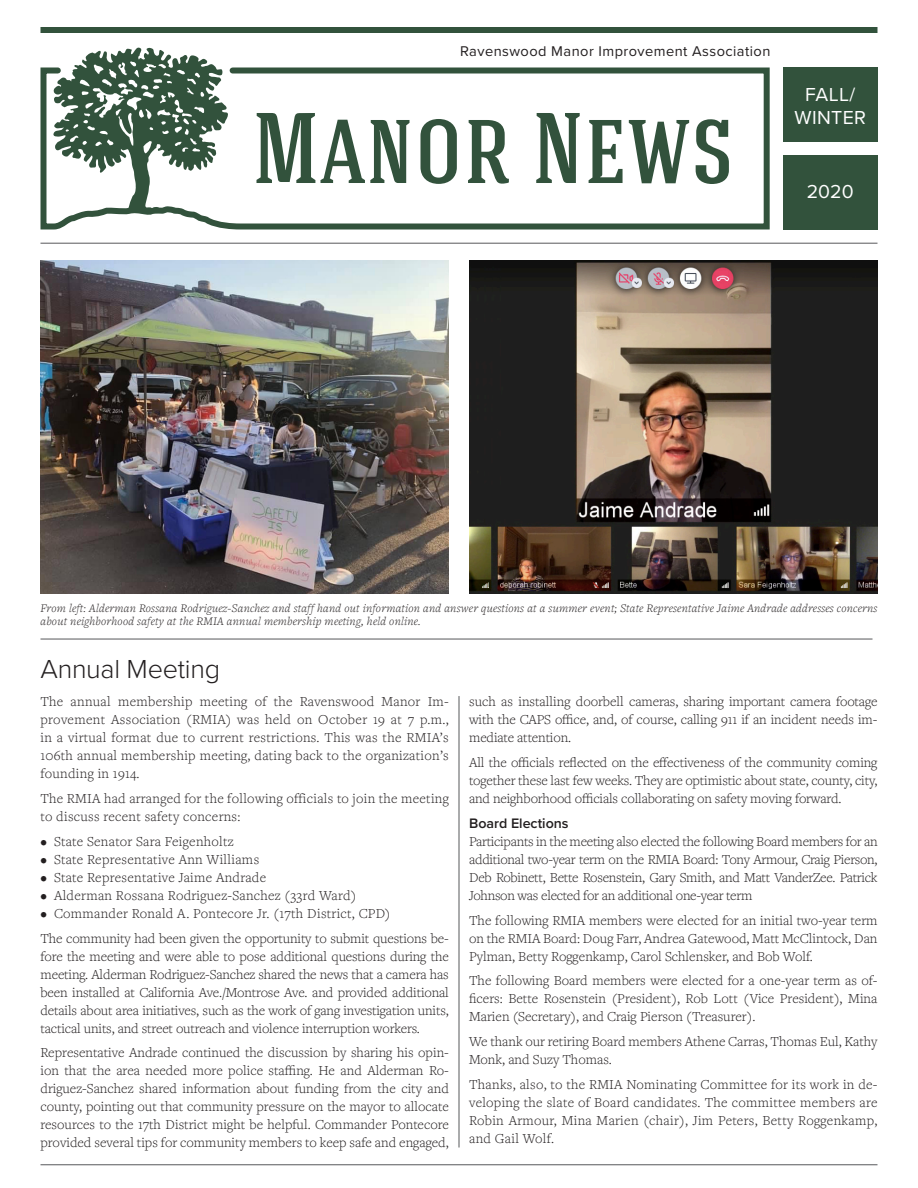
<style>
.page{position:relative;width:918px;height:1188px;background:#fff}
.page>*{position:absolute;margin:0;border:0;box-sizing:border-box;transform-origin:0 0}
.t1{font:300 27px "Proxima Nova";letter-spacing:-.01em;color:#231f20}
.t2{font:19.5px/23.4px "Proxima Nova";letter-spacing:.02em;color:#fff;text-align:center}
.t3{font:14.7px "Proxima Nova";letter-spacing:.03em;color:#231f20}
.t4{font:300 14.25px/18px "Freight Text Pro";color:#231f20;text-align:justify}
.t5{font:300 14.25px/18px "Freight Text Pro";letter-spacing:.02em;color:#231f20}
.t6{font:600 14.25px "Proxima Nova";color:#231f20}
.t7{font:italic 300 12px/13.5px "Freight Text Pro";letter-spacing:.02em;color:#231f20}
</style>
<div class="page">
<svg style="left:40px;top:67px;width:730px;height:163px"></svg>
<div style="left:40px;top:27px;width:838px;height:6px;background:#32523c"></div>
<hr style="left:40px;top:1165px;width:838px;height:1px;background:#57585a">
<hr style="left:459px;top:696px;width:1px;height:452px;background:#57585a">
<div style="left:783px;top:155px;width:95px;height:75px;background:#32523c"></div>
<div style="left:783px;top:68px;width:95px;height:74px;background:#32523c"></div>
<svg style="left:256px;top:113px;width:59px;height:70px"></svg>
<svg style="left:321px;top:120px;width:89px;height:63px"></svg>
<svg style="left:420px;top:119px;width:37px;height:65px"></svg>
<svg style="left:468px;top:120px;width:41px;height:64px"></svg>
<svg style="left:536px;top:113px;width:44px;height:70px"></svg>
<svg style="left:589px;top:120px;width:34px;height:63px"></svg>
<svg style="left:629px;top:120px;width:60px;height:63px"></svg>
<svg style="left:696px;top:119px;width:33px;height:65px"></svg>
<svg style="left:52px;top:48px;width:176px;height:166px"></svg>
<hr style="left:40px;top:243px;width:838px;height:1px;background:#57585a">
<hr style="left:40px;top:639px;width:833px;height:1px;background:#57585a">
<img style="left:40px;top:260px;width:409px;height:334px">
<img style="left:469px;top:260px;width:409px;height:334px">
<p class="t3" style="left:460px;top:40px;width:312px">Ravenswood Manor Improvement Association</p>
<p class="t2" style="left:794px;top:82px;width:73px">FALL/<br>WINTER</p>
<p class="t2" style="left:807px;top:179px;width:48px">2020</p>
<p class="t7" style="left:40px;top:600px;width:838px">From left: Alderman Rossana Rodriguez-Sanchez and staff hand out information and answer questions at a summer event; State Representative Jaime Andrade addresses concerns about neighborhood safety at the RMIA annual membership meeting, held online.</p>
<p class="t1" style="left:40px;top:649px;width:181px">Annual Meeting</p>
<p class="t4" style="left:40px;top:692px;width:410px">The annual membership meeting of the Ravenswood Manor Im&shy;provement Association (RMIA) was held on October 19 at 7 p.m., in a virtual format due to current restrictions. This was the RMIA’s 106th annual membership meeting, dating back to the organization’s founding in 1914.</p>
<p class="t5" style="left:40px;top:789px;width:410px">The RMIA had arranged for the following officials to join the meeting to discuss recent safety concerns:</p>
<p class="t5" style="left:40px;top:832px;width:195px">• State Senator Sara Feigenholtz</p>
<p class="t5" style="left:40px;top:850px;width:220px">• State Representative Ann Williams</p>
<p class="t5" style="left:40px;top:868px;width:227px">• State Representative Jaime Andrade</p>
<p class="t5" style="left:40px;top:886px;width:317px">• Alderman Rossana Rodriguez-Sanchez (33rd Ward)</p>
<p class="t5" style="left:40px;top:904px;width:352px">• Commander Ronald A. Pontecore Jr. (17th District, CPD)</p>
<p class="t4" style="left:40px;top:929px;width:410px">The community had been given the opportunity to submit questions be&shy;fore the meeting and were able to pose additional questions during the meeting. Alderman Rodriguez-Sanchez shared the news that a camera has been installed at California Ave./Montrose Ave. and provided additional details about area initiatives, such as the work of gang investigation units, tactical units, and street outreach and violence interruption workers.</p>
<p class="t4" style="left:40px;top:1043px;width:410px">Representative Andrade continued the discussion by sharing his opin&shy;ion that the area needed more police staffing. He and Alderman Ro&shy;driguez-Sanchez shared information about funding from the city and county, pointing out that community pressure on the mayor to allocate resources to the 17th District might be helpful. Commander Pontecore provided several tips for community members to keep safe and engaged,</p>
<p class="t4" style="left:469px;top:692px;width:410px">such as installing doorbell cameras, sharing important camera footage with the CAPS office, and, of course, calling 911 if an incident needs im&shy;mediate attention.</p>
<p class="t4" style="left:469px;top:753px;width:410px">All the officials reflected on the effectiveness of the community coming together these last few weeks. They are optimistic about state, county, city, and neighborhood officials collaborating on safety moving forward.</p>
<p class="t6" style="left:469px;top:813px;width:101px">Board Elections</p>
<p class="t4" style="left:469px;top:832px;width:410px">Participants in the meeting also elected the following Board members for an additional two-year term on the RMIA Board: Tony Armour, Craig Pierson, Deb Robinett, Bette Rosenstein, Gary Smith, and Matt VanderZee. Patrick Johnson was elected for an additional one-year term</p>
<p class="t4" style="left:469px;top:911px;width:410px">The following RMIA members were elected for an initial two-year term on the RMIA Board: Doug Farr, Andrea Gatewood, Matt McClintock, Dan Pylman, Betty Roggenkamp, Carol Schlensker, and Bob Wolf.</p>
<p class="t4" style="left:469px;top:971px;width:410px">The following Board members were elected for a one-year term as of&shy;ficers: Bette Rosenstein (President), Rob Lott (Vice President), Mina Marien (Secretary), and Craig Pierson (Treasurer).</p>
<p class="t4" style="left:469px;top:1032px;width:410px">We thank our retiring Board members Athene Carras, Thomas Eul, Kathy<br>Monk, and Suzy Thomas.</p>
<p class="t4" style="left:469px;top:1075px;width:410px">Thanks, also, to the RMIA Nominating Committee for its work in de&shy;veloping the slate of Board candidates. The committee members are Robin Armour, Mina Marien (chair), Jim Peters, Betty Roggenkamp, and Gail Wolf.</p>
</div>
